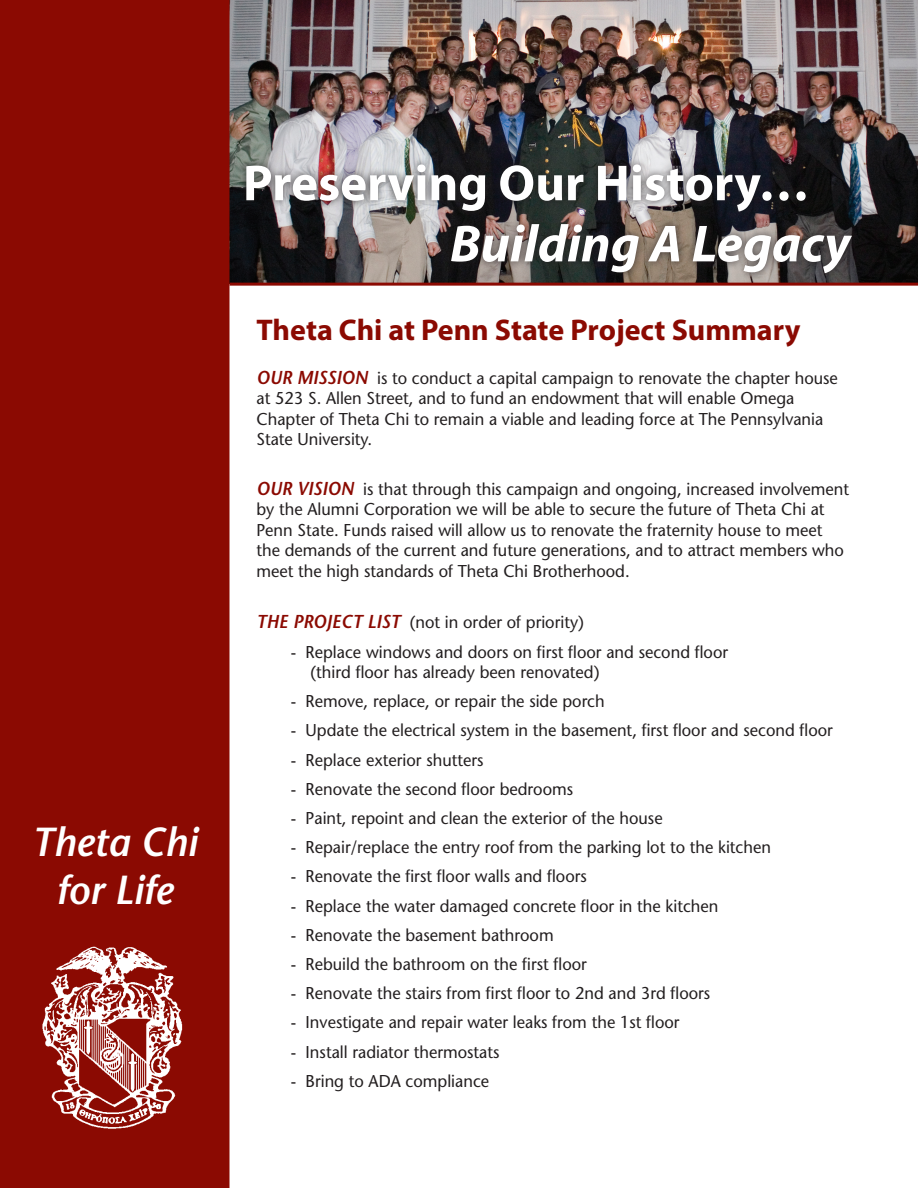
<style>
.page{position:relative;width:918px;height:1188px;background:#fff}
.page>*{position:absolute;margin:0;border:0;box-sizing:border-box;transform-origin:0 0}
.t1{font:italic 700 52.5px "Myriad Pro";color:#fff}
.t2{font:700 51px "Myriad Pro";color:#fff}
.t3{font:italic 600 40.5px/48.6px "Stone Sans";color:#fff;text-align:center;scale:.96 1}
.t4{font:700 30px "Myriad Pro";color:#8b0a02}
.t5{font:17.1px/20.5px "Stone Sans";color:#231f20;scale:.96 1}
.s1{font-weight:600;font-style:italic;font-size:18.75px;color:#8b0a02}
</style>
<div class="page">
<img style="left:230px;top:0;width:688px;height:283px">
<div style="left:0;top:0;width:230px;height:1188px;background:#8b0a02"></div>
<hr style="left:230px;top:283px;width:688px;height:3px;background:#8b0a02">
<div style="left:238px;top:156px;width:575px;height:63px;background:#231f20;opacity:.75"></div>
<div style="left:443px;top:216px;width:415px;height:65px;background:#231f20;opacity:.75"></div>
<img style="left:40px;top:940px;width:147px;height:194px">
<h3 class="t3" style="left:32px;top:817px;width:174px">Theta Chi for Life</h3>
<h2 class="t2" style="left:243px;top:150px;width:568px">Preserving Our History…</h2>
<h1 class="t1" style="left:450px;top:210px;width:402px">Building A Legacy</h1>
<h3 class="t4" style="left:256px;top:310px;width:545px">Theta Chi at Penn State Project Summary</h3>
<p class="t5" style="left:256px;top:367px;width:607px"><span class="s1">OUR MISSION</span> is to conduct a capital campaign to renovate the chapter house at 523 S. Allen Street, and to fund an endowment that will enable Omega Chapter of Theta Chi to remain a viable and leading force at The Pennsylvania State University.</p>
<p class="t5" style="left:256px;top:478px;width:619px"><span class="s1">OUR VISION</span> is that through this campaign and ongoing, increased involvement by the Alumni Corporation we will be able to secure the future of Theta Chi at Penn State. Funds raised will allow us to renovate the fraternity house to meet the demands of the current and future generations, and to attract members who meet the high standards of Theta Chi Brotherhood.</p>
<p class="t5" style="left:256px;top:612px;width:343px"><span class="s1">THE PROJECT LIST</span> (not in order of priority)</p>
<p class="t5" style="left:311px;top:641px;width:437px;text-indent:-20px">- Replace windows and doors on first floor and second floor (third floor has already been renovated)</p>
<p class="t5" style="left:291px;top:691px;width:328px">- Remove, replace, or repair the side porch</p>
<p class="t5" style="left:291px;top:720px;width:566px">- Update the electrical system in the basement, first floor and second floor</p>
<p class="t5" style="left:291px;top:749px;width:202px">- Replace exterior shutters</p>
<p class="t5" style="left:291px;top:779px;width:296px">- Renovate the second floor bedrooms</p>
<p class="t5" style="left:291px;top:808px;width:389px">- Paint, repoint and clean the exterior of the house</p>
<p class="t5" style="left:291px;top:837px;width:502px">- Repair/replace the entry roof from the parking lot to the kitchen</p>
<p class="t5" style="left:291px;top:866px;width:310px">- Renovate the first floor walls and floors</p>
<p class="t5" style="left:291px;top:895px;width:447px">- Replace the water damaged concrete floor in the kitchen</p>
<p class="t5" style="left:291px;top:925px;width:275px">- Renovate the basement bathroom</p>
<p class="t5" style="left:291px;top:954px;width:310px">- Rebuild the bathroom on the first floor</p>
<p class="t5" style="left:291px;top:983px;width:439px">- Renovate the stairs from first floor to 2nd and 3rd floors</p>
<p class="t5" style="left:291px;top:1012px;width:407px">- Investigate and repair water leaks from the 1st floor</p>
<p class="t5" style="left:291px;top:1041px;width:219px">- Install radiator thermostats</p>
<p class="t5" style="left:291px;top:1071px;width:208px">- Bring to ADA compliance</p>
</div>
